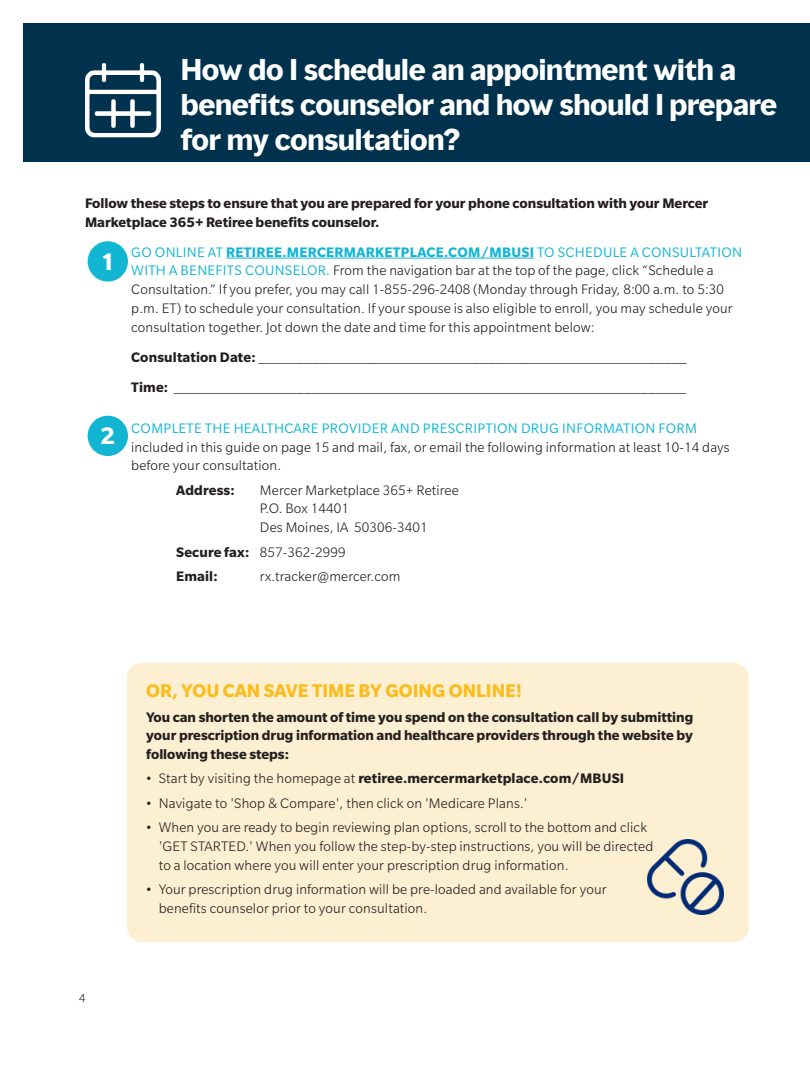
<style>
.page{position:relative;width:810px;height:1080px;background:#fff}
.page>*{position:absolute;margin:0;border:0;box-sizing:border-box;transform-origin:0 0}
.BODY{font:700 27.5px/35px "MMC Display";letter-spacing:-.01em;color:#fff}
.body{font:700 26px "Slate Pro";color:#fff}
.black_subs{font:700 20px "Slate Pro";color:#fbbc1b}
.body-2{font:300 15px/18.8px "Slate Pro";letter-spacing:.01em;color:#231f20}
.black_subs-2{font:700 15px/18.8px "Slate Pro";color:#231f20}
.body-3{font:700 15px "Slate Pro";letter-spacing:.01em;color:#231f20}
.t1{font:300 12.5px "Slate Pro";color:#231f20}
.s1{font-weight:400;color:#12b6d3}
.s2{font-weight:700;color:#12b6d3}
.s3{font-weight:700}
.s4{font-weight:300}
</style>
<div class="page">
<div style="left:127px;top:663px;width:622px;height:279px;background:#fdefd1;border-radius:15px"></div>
<div style="left:23px;top:23px;width:787px;height:139px;background:#00324e"></div>
<hr style="left:226px;top:258px;width:308px;height:1px;background:#12b6d3">
<div style="left:88px;top:241px;width:40px;height:41px;background:#12b6d3;border-radius:50%"></div>
<div style="left:88px;top:416px;width:40px;height:40px;background:#12b6d3;border-radius:50%"></div>
<img style="left:648px;top:839px;width:76px;height:76px">
<img style="left:85px;top:64px;width:76px;height:74px">
<p class="BODY" style="left:181px;top:52px;width:598px">How do I schedule an appointment with a benefits counselor and how should I prepare for my consultation?</p>
<p class="black_subs-2" style="left:85px;top:193px;width:625px">Follow these steps to ensure that you are prepared for your phone consultation with your Mercer<br>Marketplace 365+ Retiree benefits counselor.</p>
<p class="body-2" style="left:131px;top:242px;width:612px"><span class="s1">GO ONLINE AT</span> <span class="s2">RETIREE.MERCERMARKETPLACE.COM/MBUSI</span> <span class="s1">TO SCHEDULE A CONSULTATION WITH A BENEFITS COUNSELOR.</span> From the navigation bar at the top of the page, click “Schedule a Consultation.” If you prefer, you may call 1-855-296-2408 (Monday through Friday, 8:00 a.m. to 5:30 p.m. ET) to schedule your consultation. If your spouse is also eligible to enroll, you may schedule your consultation together. Jot down the date and time for this appointment below:</p>
<p class="body-2" style="left:131px;top:347px;width:557px"><span class="s3">Consultation Date:</span> ________________________________________________________</p>
<p class="body-2" style="left:131px;top:377px;width:557px"><span class="s3">Time:</span> ___________________________________________________________________</p>
<p class="body-2" style="left:131px;top:419px;width:600px"><span class="s1">COMPLETE THE HEALTHCARE PROVIDER AND PRESCRIPTION DRUG INFORMATION FORM </span>included in this guide on page 15 and mail, fax, or email the following information at least 10-14 days before your consultation.</p>
<p class="body-3" style="left:176px;top:482px;width:60px">Address:</p>
<p class="body-2" style="left:260px;top:481px;width:200px">Mercer Marketplace 365+ Retiree</p>
<p class="body-2" style="left:260px;top:499px;width:90px">P.O. Box 14401</p>
<p class="body-2" style="left:260px;top:518px;width:169px">Des Moines, IA 50306-3401</p>
<p class="body-2" style="left:176px;top:542px;width:171px"><span class="s3">Secure fax:</span> 857-362-2999</p>
<p class="body-3" style="left:176px;top:568px;width:43px">Email:</p>
<p class="body-2" style="left:260px;top:567px;width:142px">rx.tracker@mercer.com</p>
<p class="body" style="left:100px;top:247px;width:16px">1</p>
<p class="body" style="left:100px;top:422px;width:16px">2</p>
<p class="t1" style="left:79px;top:992px;width:8px">4</p>
<p class="black_subs" style="left:146px;top:680px;width:378px">OR, YOU CAN SAVE TIME BY GOING ONLINE!</p>
<p class="black_subs-2" style="left:146px;top:707px;width:549px;text-align:justify">You can shorten the amount of time you spend on the consultation call by submitting your prescription drug information and healthcare providers through the website by following these steps:</p>
<p class="body-3" style="left:145px;top:770px;width:481px"><span class="s4">• Start by visiting the homepage at</span> retiree.mercermarketplace.com/MBUSI</p>
<p class="body-2" style="left:145px;top:794px;width:384px">• Navigate to 'Shop &amp; Compare', then click on 'Medicare Plans.'</p>
<p class="body-2" style="left:159px;top:818px;width:496px;text-indent:-14px">• When you are ready to begin reviewing plan options, scroll to the bottom and click 'GET STARTED.' When you follow the step-by-step instructions, you will be directed to a location where you will enter your prescription drug information.</p>
<p class="body-2" style="left:159px;top:880px;width:450px;text-indent:-14px">• Your prescription drug information will be pre-loaded and available for your benefits counselor prior to your consultation.</p>
</div>
